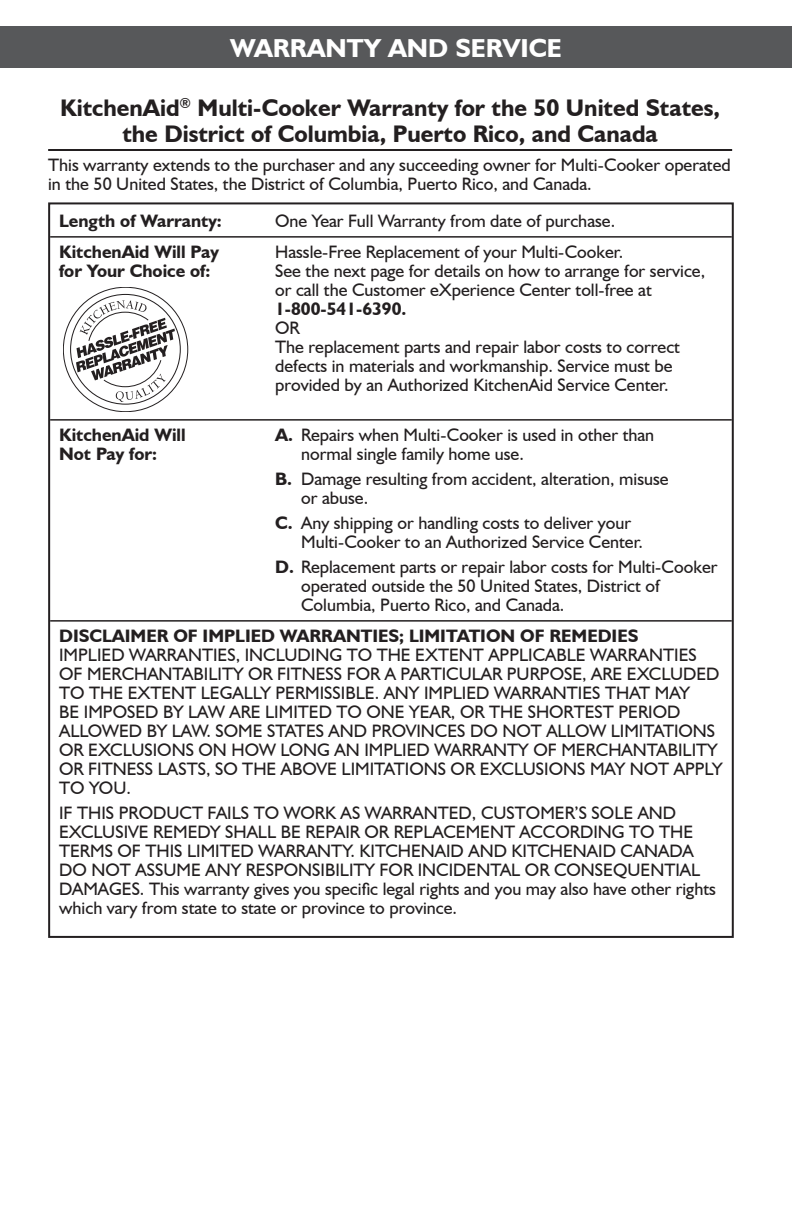
<style>
.page{position:relative;width:792px;height:1224px;background:#fff}
.page>*{position:absolute;margin:0;border:0;box-sizing:border-box;transform-origin:0 0}
.MAIN_Lft_Pg_Header_B{font:700 26px "Humanist 521 BT";color:#fff}
.Subhead_1_centered{font:700 24px/26px "Humanist 521 BT";color:#231f20;text-align:center}
.Body_copy{font:18px/19px "Humanist 521 BT";color:#231f20}
.Body_copy-2{font:700 18px "Humanist 521 BT";color:#231f20}
.s1{font-weight:700}
</style>
<div class="page">
<div style="left:0;top:26px;width:792px;height:42px;background:#57585a"></div>
<hr style="left:48px;top:149px;width:684px;height:2px;background:#231f20">
<hr style="left:50px;top:236px;width:682px;height:2px;background:#231f20">
<hr style="left:50px;top:419px;width:682px;height:2px;background:#231f20">
<hr style="left:50px;top:620px;width:682px;height:2px;background:#231f20">
<svg style="left:76px;top:300px;width:99px;height:102px"></svg>
<p class="MAIN_Lft_Pg_Header_B" style="left:230px;top:32px;width:333px">WARRANTY AND SERVICE</p>
<p class="Subhead_1_centered" style="left:60px;top:94px;width:661px">KitchenAid<sup>®</sup> Multi-Cooker Warranty for the 50 United States, the District of Columbia, Puerto Rico, and Canada</p>
<p class="Body_copy" style="left:48px;top:155px;width:684px">This warranty extends to the purchaser and any succeeding owner for Multi-Cooker operated in the 50 United States, the District of Columbia, Puerto Rico, and Canada.</p>
<p class="Body_copy-2" style="left:59px;top:210px;width:164px">Length of Warranty:</p>
<p class="Body_copy" style="left:275px;top:211px;width:342px">One Year Full Warranty from date of purchase.</p>
<p class="Body_copy-2" style="left:59px;top:241px;width:161px">KitchenAid Will Pay</p>
<p class="Body_copy" style="left:275px;top:242px;width:350px">Hassle-Free Replacement of your Multi-Cooker.</p>
<p class="Body_copy-2" style="left:59px;top:260px;width:153px">for Your Choice of:</p>
<p class="Body_copy" style="left:275px;top:261px;width:432px">See the next page for details on how to arrange for service, or call the Customer eXperience Center toll-free at <span class="s1">1-800-541-6390.<br></span>OR<br>The replacement parts and repair labor costs to correct defects in materials and workmanship. Service must be provided by an Authorized KitchenAid Service Center.</p>
<p class="Body_copy-2" style="left:59px;top:424px;width:128px">KitchenAid Will</p>
<p class="Body_copy" style="left:275px;top:425px;width:381px"><span class="s1">A.</span> Repairs when Multi-Cooker is used in other than</p>
<p class="Body_copy-2" style="left:59px;top:443px;width:99px">Not Pay for:</p>
<p class="Body_copy" style="left:301px;top:444px;width:224px">normal single family home use.</p>
<p class="Body_copy" style="left:301px;top:469px;width:369px;text-indent:-26px"><span class="s1">B.</span> Damage resulting from accident, alteration, misuse or abuse.</p>
<p class="Body_copy" style="left:301px;top:513px;width:344px;text-indent:-26px"><span class="s1">C.</span> Any shipping or handling costs to deliver your<br>Multi-Cooker to an Authorized Service Center.</p>
<p class="Body_copy" style="left:301px;top:557px;width:418px;text-indent:-26px"><span class="s1">D.</span> Replacement parts or repair labor costs for Multi-Cooker operated outside the 50 United States, District of<br>Columbia, Puerto Rico, and Canada.</p>
<p class="Body_copy" style="left:59px;top:626px;width:665px"><span class="s1">DISCLAIMER OF IMPLIED WARRANTIES; LIMITATION OF REMEDIES<br></span>IMPLIED WARRANTIES, INCLUDING TO THE EXTENT APPLICABLE WARRANTIES OF MERCHANTABILITY OR FITNESS FOR A PARTICULAR PURPOSE, ARE EXCLUDED TO THE EXTENT LEGALLY PERMISSIBLE. ANY IMPLIED WARRANTIES THAT MAY<br>BE IMPOSED BY LAW ARE LIMITED TO ONE YEAR, OR THE SHORTEST PERIOD ALLOWED BY LAW. SOME STATES AND PROVINCES DO NOT ALLOW LIMITATIONS OR EXCLUSIONS ON HOW LONG AN IMPLIED WARRANTY OF MERCHANTABILITY OR FITNESS LASTS, SO THE ABOVE LIMITATIONS OR EXCLUSIONS MAY NOT APPLY TO YOU.</p>
<p class="Body_copy" style="left:59px;top:803px;width:658px">IF THIS PRODUCT FAILS TO WORK AS WARRANTED, CUSTOMER’S SOLE AND EXCLUSIVE REMEDY SHALL BE REPAIR OR REPLACEMENT ACCORDING TO THE TERMS OF THIS LIMITED WARRANTY. KITCHENAID AND KITCHENAID CANADA DO NOT ASSUME ANY RESPONSIBILITY FOR INCIDENTAL OR CONSEQUENTIAL DAMAGES. This warranty gives you specific legal rights and you may also have other rights which vary from state to state or province to province.</p>
</div>
